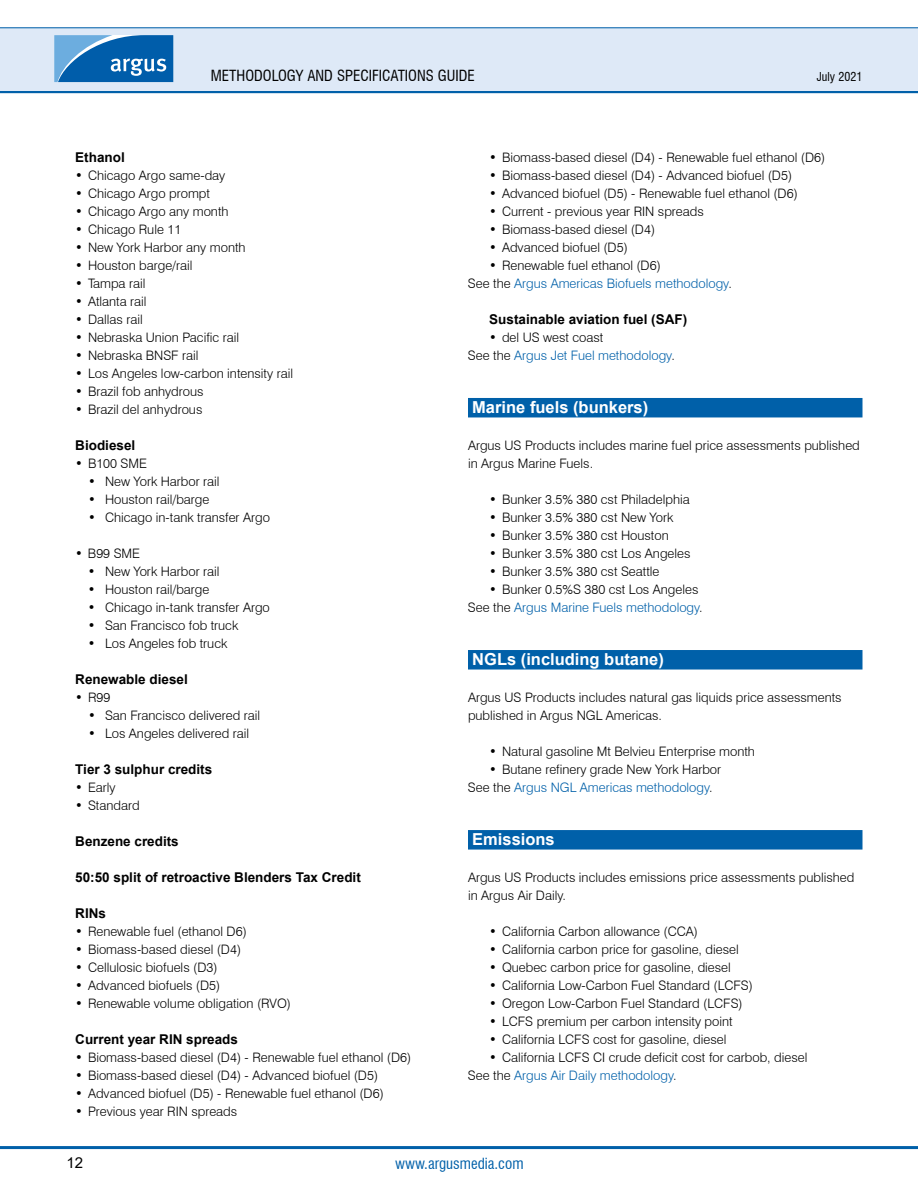
<style>
.page{position:relative;width:918px;height:1188px;background:#fff}
.page>*{position:absolute;margin:0;border:0;box-sizing:border-box;transform-origin:0 0}
.t1{font:700 16.5px "Arial";color:#fff}
.t2{font:condensed 15px "Swiss 721 BT";color:#000}
.t3{font:condensed 15px "Swiss 721 BT";color:#0060a9}
.t4{font:15px "Arial";color:#000}
.t5{font:700 13.5px "Arial";color:#000}
.t6{font:300 13.05px/18px "Swiss 721 BT";color:#000}
.t7{font:300 13.05px/18px "Swiss 721 BT";color:#0060a9}
.t8{font:condensed 12px "Swiss 721 BT";color:#000}
.s1{color:#0060a9}
.s2{color:#000}
</style>
<div class="page">
<hr style="left:0;top:90px;width:918px;height:3px;background:#0060a9">
<div style="left:0;top:28px;width:918px;height:63px;background:#dee9f7"></div>
<hr style="left:0;top:27px;width:918px;height:1px;background:#0060a9">
<hr style="left:0;top:1146px;width:918px;height:3px;background:#0060a9">
<svg style="left:54px;top:35px;width:119px;height:47px;background:#307ebd"></svg>
<div style="left:468px;top:398px;width:394px;height:19px;background:#0060a9"></div>
<div style="left:468px;top:650px;width:394px;height:20px;background:#0060a9"></div>
<div style="left:468px;top:830px;width:394px;height:20px;background:#0060a9"></div>
<p class="t2" style="left:211px;top:67px;width:265px">Methodology and specifications guide</p>
<p class="t8" style="left:817px;top:69px;width:47px">July 2021</p>
<p class="t5" style="left:75px;top:148px;width:51px">Ethanol</p>
<p class="t6" style="left:75px;top:166px;width:152px">• Chicago Argo same-day</p>
<p class="t6" style="left:75px;top:184px;width:136px">• Chicago Argo prompt</p>
<p class="t6" style="left:75px;top:202px;width:155px">• Chicago Argo any month</p>
<p class="t6" style="left:75px;top:220px;width:108px">• Chicago Rule 11</p>
<p class="t6" style="left:75px;top:238px;width:172px">• New York Harbor any month</p>
<p class="t6" style="left:75px;top:256px;width:119px">• Houston barge/rail</p>
<p class="t6" style="left:75px;top:274px;width:72px">• Tampa rail</p>
<p class="t6" style="left:75px;top:292px;width:73px">• Atlanta rail</p>
<p class="t6" style="left:75px;top:310px;width:69px">• Dallas rail</p>
<p class="t6" style="left:75px;top:328px;width:165px">• Nebraska Union Pacific rail</p>
<p class="t6" style="left:75px;top:346px;width:125px">• Nebraska BNSF rail</p>
<p class="t6" style="left:75px;top:364px;width:219px">• Los Angeles low-carbon intensity rail</p>
<p class="t6" style="left:75px;top:382px;width:130px">• Brazil fob anhydrous</p>
<p class="t6" style="left:75px;top:400px;width:129px">• Brazil del anhydrous</p>
<p class="t5" style="left:75px;top:436px;width:62px">Biodiesel</p>
<p class="t6" style="left:75px;top:454px;width:73px">• B100 SME</p>
<p class="t6" style="left:88px;top:472px;width:133px">• New York Harbor rail</p>
<p class="t6" style="left:88px;top:490px;width:123px">• Houston rail/barge</p>
<p class="t6" style="left:88px;top:508px;width:183px">• Chicago in-tank transfer Argo</p>
<p class="t6" style="left:75px;top:544px;width:66px">• B99 SME</p>
<p class="t6" style="left:88px;top:562px;width:133px">• New York Harbor rail</p>
<p class="t6" style="left:88px;top:580px;width:123px">• Houston rail/barge</p>
<p class="t6" style="left:88px;top:598px;width:183px">• Chicago in-tank transfer Argo</p>
<p class="t6" style="left:88px;top:616px;width:152px">• San Francisco fob truck</p>
<p class="t6" style="left:88px;top:634px;width:141px">• Los Angeles fob truck</p>
<p class="t5" style="left:75px;top:670px;width:114px">Renewable diesel</p>
<p class="t6" style="left:75px;top:688px;width:37px">• R99</p>
<p class="t6" style="left:88px;top:706px;width:174px">• San Francisco delivered rail</p>
<p class="t6" style="left:88px;top:724px;width:163px">• Los Angeles delivered rail</p>
<p class="t5" style="left:75px;top:760px;width:139px">Tier 3 sulphur credits</p>
<p class="t6" style="left:75px;top:778px;width:42px">• Early</p>
<p class="t6" style="left:75px;top:796px;width:66px">• Standard</p>
<p class="t5" style="left:75px;top:832px;width:105px">Benzene credits</p>
<p class="t5" style="left:75px;top:868px;width:287px">50:50 split of retroactive Blenders Tax Credit</p>
<p class="t5" style="left:75px;top:904px;width:32px">RINs</p>
<p class="t6" style="left:75px;top:922px;width:173px">• Renewable fuel (ethanol D6)</p>
<p class="t6" style="left:75px;top:940px;width:167px">• Biomass-based diesel (D4)</p>
<p class="t6" style="left:75px;top:958px;width:144px">• Cellulosic biofuels (D3)</p>
<p class="t6" style="left:75px;top:976px;width:146px">• Advanced biofuels (D5)</p>
<p class="t6" style="left:75px;top:994px;width:217px">• Renewable volume obligation (RVO)</p>
<p class="t5" style="left:75px;top:1030px;width:164px">Current year RIN spreads</p>
<p class="t6" style="left:75px;top:1048px;width:337px">• Biomass-based diesel (D4) - Renewable fuel ethanol (D6)</p>
<p class="t6" style="left:75px;top:1066px;width:304px">• Biomass-based diesel (D4) - Advanced biofuel (D5)</p>
<p class="t6" style="left:75px;top:1084px;width:310px">• Advanced biofuel (D5) - Renewable fuel ethanol (D6)</p>
<p class="t6" style="left:75px;top:1102px;width:164px">• Previous year RIN spreads</p>
<p class="t6" style="left:489px;top:148px;width:337px">• Biomass-based diesel (D4) - Renewable fuel ethanol (D6)</p>
<p class="t6" style="left:489px;top:166px;width:304px">• Biomass-based diesel (D4) - Advanced biofuel (D5)</p>
<p class="t6" style="left:489px;top:184px;width:310px">• Advanced biofuel (D5) - Renewable fuel ethanol (D6)</p>
<p class="t6" style="left:489px;top:202px;width:216px">• Current - previous year RIN spreads</p>
<p class="t6" style="left:489px;top:220px;width:167px">• Biomass-based diesel (D4)</p>
<p class="t6" style="left:489px;top:238px;width:140px">• Advanced biofuel (D5)</p>
<p class="t6" style="left:468px;top:256px;width:265px;text-indent:21px">• Renewable fuel ethanol (D6)<br>See the <span class="s1">Argus Americas Biofuels methodology</span>.</p>
<p class="t5" style="left:489px;top:310px;width:200px">Sustainable aviation fuel (SAF)</p>
<p class="t7" style="left:468px;top:328px;width:208px;text-indent:21px"><span class="s2">• del US west coast<br>See the</span> Argus Jet Fuel methodology<span class="s2">.</span></p>
<p class="t1" style="left:472px;top:396px;width:178px">Marine fuels (bunkers)</p>
<p class="t6" style="left:468px;top:436px;width:393px">Argus US Products includes marine fuel price assessments published in Argus Marine Fuels.</p>
<p class="t6" style="left:489px;top:490px;width:202px">• Bunker 3.5% 380 cst Philadelphia</p>
<p class="t6" style="left:489px;top:508px;width:186px">• Bunker 3.5% 380 cst New York</p>
<p class="t6" style="left:489px;top:526px;width:181px">• Bunker 3.5% 380 cst Houston</p>
<p class="t6" style="left:489px;top:544px;width:203px">• Bunker 3.5% 380 cst Los Angeles</p>
<p class="t6" style="left:489px;top:562px;width:172px">• Bunker 3.5% 380 cst Seattle</p>
<p class="t6" style="left:468px;top:580px;width:236px;text-indent:21px">• Bunker 0.5%S 380 cst Los Angeles<br>See the <span class="s1">Argus Marine Fuels methodology</span>.</p>
<p class="t1" style="left:472px;top:648px;width:193px">NGLs (including butane)</p>
<p class="t6" style="left:468px;top:688px;width:375px">Argus US Products includes natural gas liquids price assessments published in Argus NGL Americas.</p>
<p class="t6" style="left:489px;top:742px;width:267px">• Natural gasoline Mt Belvieu Enterprise month</p>
<p class="t6" style="left:468px;top:760px;width:255px;text-indent:21px">• Butane refinery grade New York Harbor<br>See the <span class="s1">Argus NGL Americas methodology</span>.</p>
<p class="t1" style="left:472px;top:828px;width:84px">Emissions</p>
<p class="t6" style="left:468px;top:868px;width:388px">Argus US Products includes emissions price assessments published in Argus Air Daily.</p>
<p class="t6" style="left:489px;top:922px;width:210px">• California Carbon allowance (CCA)</p>
<p class="t6" style="left:489px;top:940px;width:251px">• California carbon price for gasoline, diesel</p>
<p class="t6" style="left:489px;top:958px;width:243px">• Quebec carbon price for gasoline, diesel</p>
<p class="t6" style="left:489px;top:976px;width:265px">• California Low-Carbon Fuel Standard (LCFS)</p>
<p class="t6" style="left:489px;top:994px;width:255px">• Oregon Low-Carbon Fuel Standard (LCFS)</p>
<p class="t6" style="left:489px;top:1012px;width:245px">• LCFS premium per carbon intensity point</p>
<p class="t6" style="left:489px;top:1030px;width:239px">• California LCFS cost for gasoline, diesel</p>
<p class="t6" style="left:468px;top:1048px;width:341px;text-indent:21px">• California LCFS CI crude deficit cost for carbob, diesel<br>See the <span class="s1">Argus Air Daily methodology</span>.</p>
<p class="t4" style="left:67px;top:1152px;width:18px">12</p>
<p class="t3" style="left:395px;top:1154px;width:130px">www.argusmedia.com</p>
</div>
